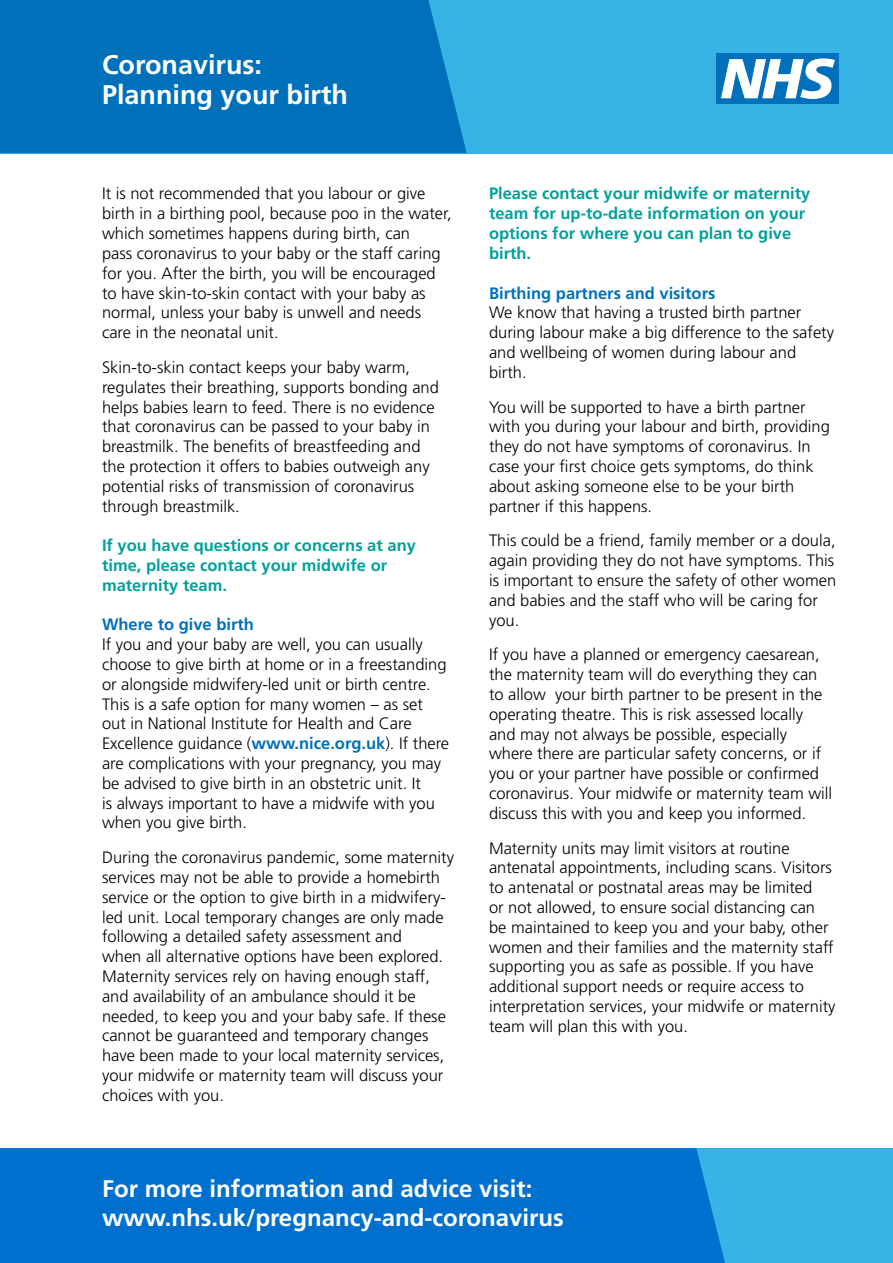
<style>
.page{position:relative;width:893px;height:1263px;background:#fff}
.page>*{position:absolute;margin:0;border:0;box-sizing:border-box;transform-origin:0 0}
.t1{font:700 27px/30px "Frutiger LT Std";color:#fff}
.t2{font:700 24px/28.8px "Frutiger LT Std";color:#fff}
.t3{font:300 16.5px/19.8px "Frutiger LT Std";color:#000}
.t4{font:700 16.5px/19.8px "Frutiger LT Std";color:#00a09b}
.t5{font:700 16.5px "Frutiger LT Std";color:#0070ba}
.s1{font-weight:700;color:#0070ba}
</style>
<div class="page">
<div style="left:0;top:0;width:893px;height:153px;background:#37b4e5"></div>
<div style="left:0;top:0;width:467px;height:153px;background:#0070ba"></div>
<div style="left:0;top:1148px;width:893px;height:115px;background:#0070ce"></div>
<svg style="left:696px;top:1148px;width:197px;height:115px;background:#32aee3"></svg>
<div style="left:716px;top:53px;width:123px;height:51px;background:#0070ba"></div>
<svg style="left:721px;top:58px;width:114px;height:41px"></svg>
<h1 class="t1" style="left:102px;top:50px;width:248px">Coronavirus:<br>Planning your birth</h1>
<p class="t3" style="left:102px;top:184px;width:351px">It is not recommended that you labour or give birth in a birthing pool, because poo in the water, which sometimes happens during birth, can<br>pass coronavirus to your baby or the staff caring for you. After the birth, you will be encouraged to have skin-to-skin contact with your baby as normal, unless your baby is unwell and needs care in the neonatal unit.</p>
<p class="t3" style="left:102px;top:358px;width:338px">Skin-to-skin contact keeps your baby warm, regulates their breathing, supports bonding and helps babies learn to feed. There is no evidence that coronavirus can be passed to your baby in breastmilk. The benefits of breastfeeding and the protection it offers to babies outweigh any potential risks of transmission of coronavirus through breastmilk.</p>
<p class="t4" style="left:102px;top:536px;width:315px">If you have questions or concerns at any time, please contact your midwife or maternity team.</p>
<p class="t5" style="left:102px;top:615px;width:153px">Where to give birth</p>
<p class="t3" style="left:102px;top:635px;width:349px">If you and your baby are well, you can usually choose to give birth at home or in a freestanding or alongside midwifery-led unit or birth centre.<br>This is a safe option for many women – as set out in National Institute for Health and Care Excellence guidance (<span class="s1">www.nice.org.uk</span>). If there are complications with your pregnancy, you may be advised to give birth in an obstetric unit. It<br>is always important to have a midwife with you when you give birth.</p>
<p class="t3" style="left:102px;top:848px;width:354px">During the coronavirus pandemic, some maternity services may not be able to provide a homebirth service or the option to give birth in a midwifery&shy;led unit. Local temporary changes are only made following a detailed safety assessment and<br>when all alternative options have been explored.<br>Maternity services rely on having enough staff, and availability of an ambulance should it be needed, to keep you and your baby safe. If these cannot be guaranteed and temporary changes have been made to your local maternity services, your midwife or maternity team will discuss your choices with you.</p>
<p class="t4" style="left:489px;top:184px;width:323px">Please contact your midwife or maternity team for up-to-date information on your options for where you can plan to give birth.</p>
<p class="t5" style="left:489px;top:283px;width:228px">Birthing partners and visitors</p>
<p class="t3" style="left:489px;top:303px;width:347px">We know that having a trusted birth partner during labour make a big difference to the safety and wellbeing of women during labour and birth.</p>
<p class="t3" style="left:489px;top:397px;width:342px">You will be supported to have a birth partner with you during your labour and birth, providing they do not have symptoms of coronavirus. In case your first choice gets symptoms, do think about asking someone else to be your birth partner if this happens.</p>
<p class="t3" style="left:489px;top:531px;width:349px">This could be a friend, family member or a doula, again providing they do not have symptoms. This is important to ensure the safety of other women and babies and the staff who will be caring for you.</p>
<p class="t3" style="left:489px;top:645px;width:345px">If you have a planned or emergency caesarean, the maternity team will do everything they can to allow your birth partner to be present in the operating theatre. This is risk assessed locally and may not always be possible, especially where there are particular safety concerns, or if you or your partner have possible or confirmed coronavirus. Your midwife or maternity team will discuss this with you and keep you informed.</p>
<p class="t3" style="left:489px;top:838px;width:348px">Maternity units may limit visitors at routine antenatal appointments, including scans. Visitors to antenatal or postnatal areas may be limited<br>or not allowed, to ensure social distancing can be maintained to keep you and your baby, other women and their families and the maternity staff supporting you as safe as possible. If you have additional support needs or require access to interpretation services, your midwife or maternity team will plan this with you.</p>
<h2 class="t2" style="left:102px;top:1174px;width:463px">For more information and advice visit: www.nhs.uk/pregnancy-and-coronavirus</h2>
</div>
